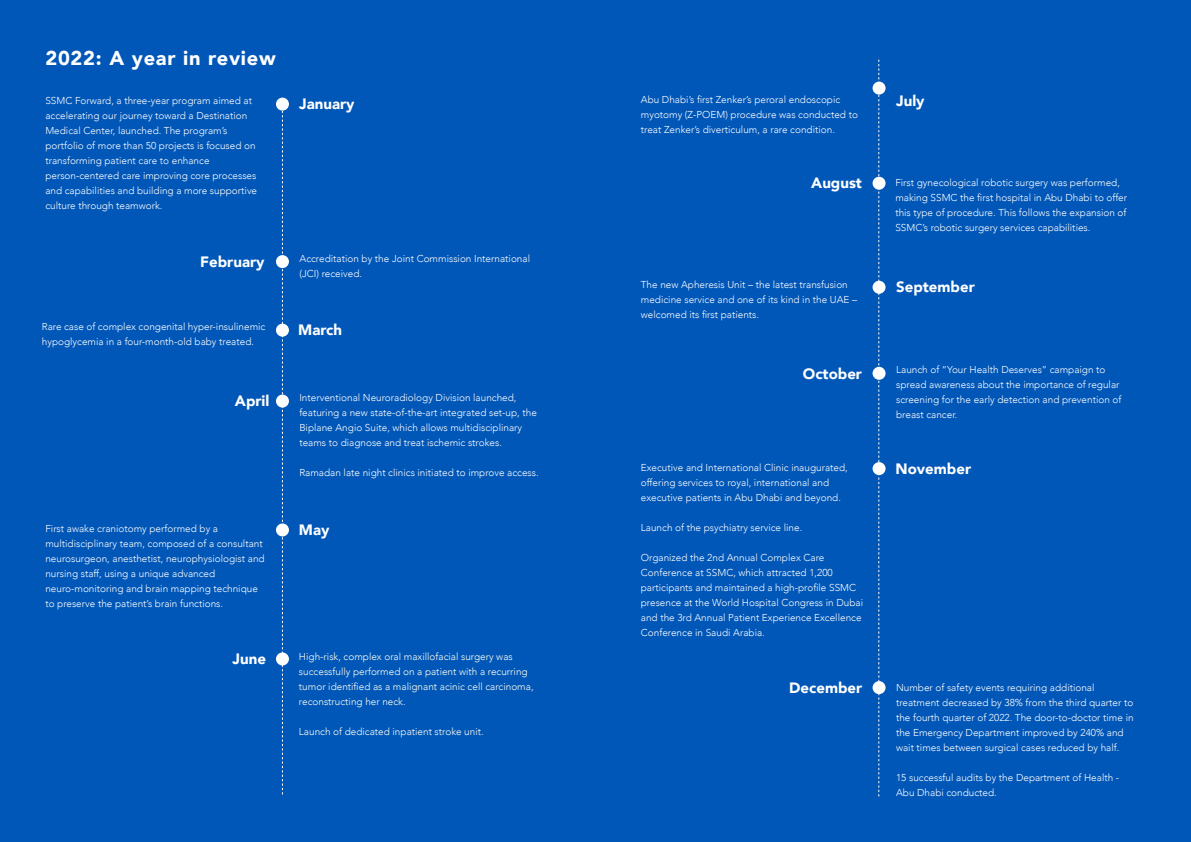
<style>
.page{position:relative;width:1191px;height:842px;background:#0057b8}
.page>*{position:absolute;margin:0;border:0;box-sizing:border-box;transform-origin:0 0}
.t1{font:900 20px "Avenir";letter-spacing:.04em;color:#fff}
.blue_3rd_head{font:900 15px "Avenir";color:#fff}
.blue_pharagraph{font:300 10px/15px "Avenir";color:#fff}
.blue_pharagraph-2{font:300 10px/15px "Avenir";color:#fffff1}
</style>
<div class="page">
<svg style="left:282px;top:111px;width:1px;height:686px"></svg>
<div style="left:276px;top:98px;width:13px;height:13px;background:#fff;border-radius:50%"></div>
<div style="left:276px;top:255px;width:13px;height:13px;background:#fff;border-radius:50%"></div>
<div style="left:276px;top:324px;width:13px;height:13px;background:#fff;border-radius:50%"></div>
<div style="left:276px;top:395px;width:13px;height:13px;background:#fff;border-radius:50%"></div>
<div style="left:276px;top:523px;width:13px;height:13px;background:#fff;border-radius:50%"></div>
<div style="left:276px;top:652px;width:13px;height:13px;background:#fff;border-radius:50%"></div>
<svg style="left:878px;top:57px;width:1px;height:740px"></svg>
<div style="left:872px;top:82px;width:13px;height:13px;background:#fff;border-radius:50%"></div>
<div style="left:872px;top:177px;width:13px;height:13px;background:#fff;border-radius:50%"></div>
<div style="left:872px;top:281px;width:13px;height:13px;background:#fff;border-radius:50%"></div>
<div style="left:872px;top:367px;width:13px;height:13px;background:#fff;border-radius:50%"></div>
<div style="left:872px;top:462px;width:13px;height:13px;background:#fff;border-radius:50%"></div>
<div style="left:872px;top:681px;width:13px;height:13px;background:#fff;border-radius:50%"></div>
<p class="t1" style="left:45px;top:41px;width:232px">2022: A year in review</p>
<p class="blue_pharagraph" style="left:45px;top:93px;width:212px">SSMC Forward, a three-year program aimed at accelerating our journey toward a Destination Medical Center, launched. The program’s portfolio of more than 50 projects is focused on transforming patient care to enhance</p>
<p class="blue_pharagraph" style="left:45px;top:168px;width:213px;text-align:justify">person-centered care improving core processes and capabilities and building a more supportive culture through teamwork.</p>
<p class="blue_3rd_head" style="left:299px;top:91px;width:57px">January</p>
<p class="blue_pharagraph" style="left:641px;top:92px;width:218px">Abu Dhabi’s first Zenker’s peroral endoscopic myotomy (Z-POEM) procedure was conducted to treat Zenker’s diverticulum, a rare condition.</p>
<p class="blue_3rd_head" style="left:811px;top:170px;width:52px">August</p>
<p class="blue_3rd_head" style="left:896px;top:88px;width:30px">July</p>
<p class="blue_pharagraph" style="left:895px;top:175px;width:233px">First gynecological robotic surgery was performed, making SSMC the first hospital in Abu Dhabi to offer this type of procedure. This follows the expansion of SSMC’s robotic surgery services capabilities.</p>
<p class="blue_3rd_head" style="left:200px;top:249px;width:66px">February</p>
<p class="blue_pharagraph" style="left:299px;top:251px;width:232px">Accreditation by the Joint Commission International (JCI) received.</p>
<p class="blue_pharagraph" style="left:641px;top:277px;width:218px">The new Apheresis Unit – the latest transfusion medicine service and one of its kind in the UAE – welcomed its first patients.</p>
<p class="blue_3rd_head" style="left:896px;top:274px;width:80px">September</p>
<p class="blue_pharagraph" style="left:42px;top:319px;width:225px">Rare case of complex congenital hyper-insulinemic hypoglycemia in a four-month-old baby treated.</p>
<p class="blue_3rd_head" style="left:298px;top:317px;width:45px">March</p>
<p class="blue_3rd_head" style="left:235px;top:388px;width:36px">April</p>
<p class="blue_pharagraph" style="left:45px;top:521px;width:221px">First awake craniotomy performed by a multidisciplinary team, composed of a consultant neurosurgeon, anesthetist, neurophysiologist and nursing staff, using a unique advanced</p>
<p class="blue_pharagraph" style="left:45px;top:581px;width:214px">neuro-monitoring and brain mapping technique to preserve the patient’s brain functions.</p>
<p class="blue_pharagraph" style="left:299px;top:390px;width:239px">Interventional Neuroradiology Division launched, featuring a new state-of-the-art integrated set-up, the Biplane Angio Suite, which allows multidisciplinary teams to diagnose and treat ischemic strokes.</p>
<p class="blue_pharagraph" style="left:299px;top:465px;width:241px">Ramadan late night clinics initiated to improve access.</p>
<p class="blue_3rd_head" style="left:299px;top:517px;width:32px">May</p>
<p class="blue_3rd_head" style="left:803px;top:360px;width:61px">October</p>
<p class="blue_pharagraph" style="left:641px;top:460px;width:208px">Executive and International Clinic inaugurated, offering services to royal, international and executive patients in Abu Dhabi and beyond.</p>
<p class="blue_pharagraph" style="left:641px;top:520px;width:163px">Launch of the psychiatry service line.</p>
<p class="blue_pharagraph" style="left:641px;top:550px;width:224px">Organized the 2nd Annual Complex Care Conference at SSMC, which attracted 1,200 participants and maintained a high-profile SSMC presence at the World Hospital Congress in Dubai and the 3rd Annual Patient Experience Excellence Conference in Saudi Arabia.</p>
<p class="blue_pharagraph" style="left:896px;top:362px;width:227px">Launch of “Your Health Deserves” campaign to spread awareness about the importance of regular screening for the early detection and prevention of breast cancer.</p>
<p class="blue_3rd_head" style="left:895px;top:456px;width:77px">November</p>
<p class="blue_3rd_head" style="left:233px;top:646px;width:35px">June</p>
<p class="blue_pharagraph-2" style="left:299px;top:649px;width:236px">High-risk, complex oral maxillofacial surgery was successfully performed on a patient with a recurring tumor identified as a malignant acinic cell carcinoma, reconstructing her neck.</p>
<p class="blue_pharagraph-2" style="left:299px;top:724px;width:186px">Launch of dedicated inpatient stroke unit.</p>
<p class="blue_3rd_head" style="left:789px;top:675px;width:75px">December</p>
<p class="blue_pharagraph" style="left:896px;top:680px;width:239px">Number of safety events requiring additional treatment decreased by 38% from the third quarter to the fourth quarter of 2022. The door-to-doctor time in the Emergency Department improved by 240% and wait times between surgical cases reduced by half.</p>
<p class="blue_pharagraph" style="left:896px;top:770px;width:225px">15 successful audits by the Department of Health -<br>Abu Dhabi conducted.</p>
</div>
